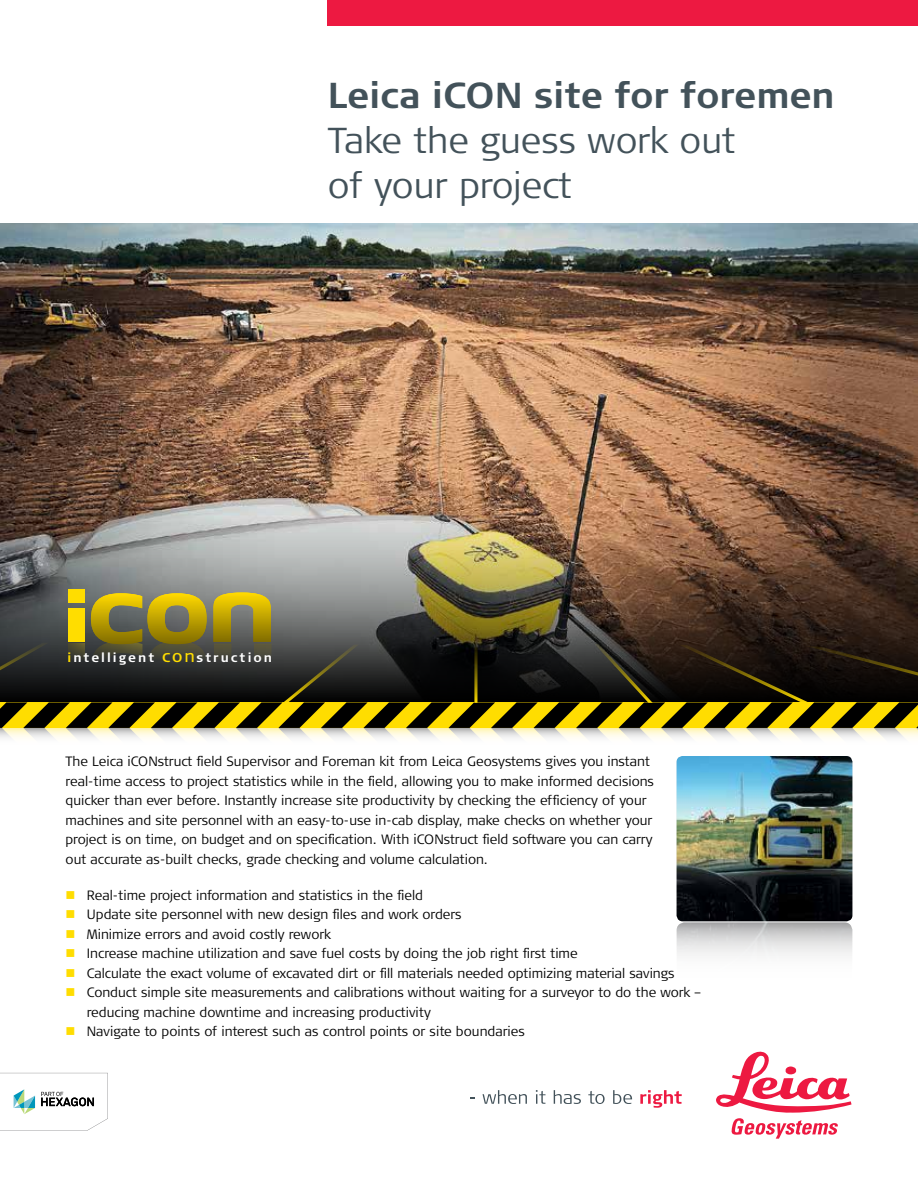
<style>
.page{position:relative;width:918px;height:1188px;background:#fff}
.page>*{position:absolute;margin:0;border:0;box-sizing:border-box;transform-origin:0 0}
.t1{font:300 36px/45px "Signa Column";color:#43525a}
.t2{font:700 36px "Signa Column";color:#43525a}
.t3{font:300 13.5px/19.5px "Signa Column";color:#000}
.t4{font:700 12.75px "Signa Column";letter-spacing:.16em;color:#fff}
.s1{color:#fd0}
.s2{font-weight:400;font-size:16.95px;color:#fd0}
</style>
<div class="page">
<div style="left:328px;top:0;width:590px;height:26px;background:#ed1941"></div>
<svg style="left:483px;top:1090px;width:44px;height:14px"></svg>
<svg style="left:536px;top:1090px;width:10px;height:14px"></svg>
<svg style="left:554px;top:1090px;width:27px;height:14px"></svg>
<svg style="left:588px;top:1091px;width:17px;height:13px"></svg>
<svg style="left:613px;top:1090px;width:19px;height:14px"></svg>
<svg style="left:640px;top:1090px;width:42px;height:18px"></svg>
<svg style="left:716px;top:1052px;width:136px;height:87px"></svg>
<img style="left:0;top:224px;width:918px;height:277px">
<img style="left:0;top:501px;width:918px;height:91px">
<div style="left:68px;top:589px;width:17px;height:14px;background:#fd0"></div>
<svg style="left:0;top:592px;width:918px;height:146px;background:#554d2a"></svg>
<svg style="left:0;top:1073px;width:108px;height:58px"></svg>
<img style="left:677px;top:756px;width:175px;height:200px">
<h1 class="t2" style="left:328px;top:72px;width:508px">Leica iCON site for foremen</h1>
<h1 class="t1" style="left:328px;top:118px;width:409px">Take the guess work out of your project</h1>
<p class="t4" style="left:68px;top:650px;width:206px"><span class="s1">i</span>ntelligent <span class="s1">CO</span><span class="s2">n</span>struction</p>
<p class="t3" style="left:66px;top:752px;width:590px">The Leica iCONstruct field Supervisor and Foreman kit from Leica Geosystems gives you instant real-time access to project statistics while in the field, allowing you to make informed decisions quicker than ever before. Instantly increase site productivity by checking the efficiency of your machines and site personnel with an easy-to-use in-cab display, make checks on whether your project is on time, on budget and on specification. With iCONstruct field software you can carry out accurate as-built checks, grade checking and volume calculation.</p>
<p class="t3" style="left:66px;top:886px;width:359px"><span class="s1">■</span> Real-time project information and statistics in the field</p>
<p class="t3" style="left:66px;top:905px;width:398px"><span class="s1">■</span> Update site personnel with new design files and work orders</p>
<p class="t3" style="left:66px;top:925px;width:267px"><span class="s1">■</span> Minimize errors and avoid costly rework</p>
<p class="t3" style="left:66px;top:944px;width:514px"><span class="s1">■</span> Increase machine utilization and save fuel costs by doing the job right first time</p>
<p class="t3" style="left:66px;top:964px;width:611px"><span class="s1">■</span> Calculate the exact volume of excavated dirt or fill materials needed optimizing material savings</p>
<p class="t3" style="left:87px;top:983px;width:617px;text-indent:-21px"><span class="s1">■</span> Conduct simple site measurements and calibrations without waiting for a surveyor to do the work – reducing machine downtime and increasing productivity</p>
<p class="t3" style="left:66px;top:1022px;width:461px"><span class="s1">■</span> Navigate to points of interest such as control points or site boundaries</p>
</div>
